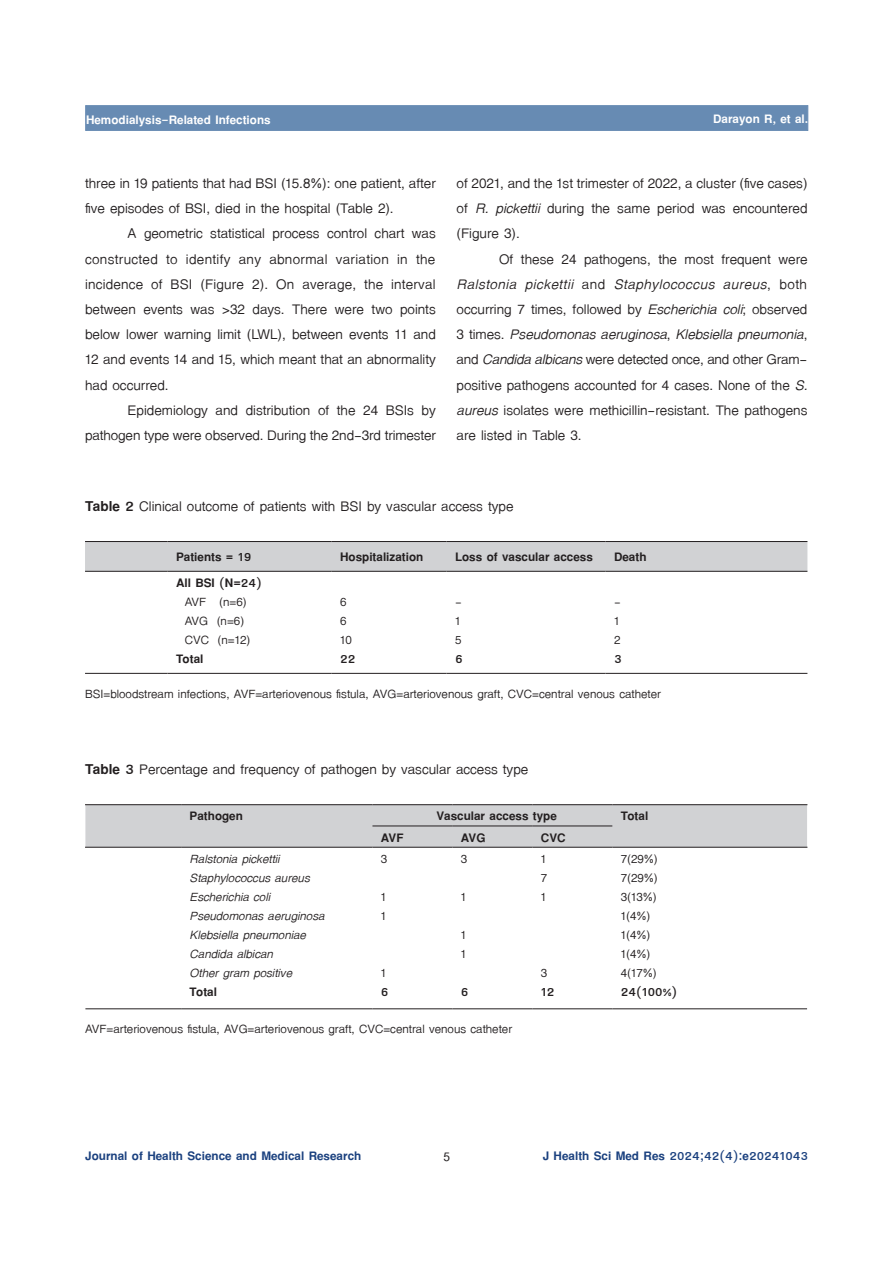
<style>
.page{position:relative;width:893px;height:1263px;background:#fff}
.page>*{position:absolute;margin:0;border:0;box-sizing:border-box;transform-origin:0 0}
.t1{font:21px/25.2px "TF Lanna";color:#231f20;text-align:justify}
.t2{font:18px "TF Lanna";color:#231f20}
.t3{font:700 18px "TF Lanna";color:#231f20}
.t4{font:italic 18px "TF Lanna";color:#231f20}
.t5{font:700 18px "TF Lanna";color:#1b417f}
.t6{font:700 18px "TF Lanna";color:#fff}
.t7{font:700 18px "Cordia UPC";color:#231f20}
.s1{font-style:italic}
.s2{font-weight:700}
</style>
<div class="page">
<div style="left:85px;top:105px;width:723px;height:26px;background:#678bb3;border:1px solid #678bb3"></div>
<div style="left:85px;top:542px;width:722px;height:29px;background:#d1d2d4"></div>
<hr style="left:85px;top:541px;width:83px;height:1px;background:#231f20">
<hr style="left:168px;top:541px;width:164px;height:1px;background:#231f20">
<hr style="left:332px;top:541px;width:114px;height:1px;background:#231f20">
<hr style="left:446px;top:541px;width:159px;height:1px;background:#231f20">
<hr style="left:605px;top:541px;width:202px;height:1px;background:#231f20">
<hr style="left:85px;top:571px;width:83px;height:1px;background:#231f20">
<hr style="left:168px;top:571px;width:164px;height:1px;background:#231f20">
<hr style="left:332px;top:571px;width:114px;height:1px;background:#231f20">
<hr style="left:446px;top:571px;width:159px;height:1px;background:#231f20">
<hr style="left:605px;top:571px;width:202px;height:1px;background:#231f20">
<hr style="left:85px;top:673px;width:83px;height:1px;background:#231f20">
<hr style="left:168px;top:673px;width:164px;height:1px;background:#231f20">
<hr style="left:332px;top:673px;width:114px;height:1px;background:#231f20">
<hr style="left:446px;top:673px;width:159px;height:1px;background:#231f20">
<hr style="left:605px;top:673px;width:202px;height:1px;background:#231f20">
<div style="left:85px;top:805px;width:722px;height:42px;background:#d1d2d4"></div>
<hr style="left:85px;top:804px;width:96px;height:1px;background:#231f20">
<hr style="left:181px;top:804px;width:191px;height:1px;background:#231f20">
<hr style="left:85px;top:847px;width:96px;height:1px;background:#231f20">
<hr style="left:181px;top:847px;width:191px;height:1px;background:#231f20">
<hr style="left:372px;top:804px;width:80px;height:1px;background:#231f20">
<hr style="left:452px;top:804px;width:80px;height:1px;background:#231f20">
<hr style="left:532px;top:804px;width:80px;height:1px;background:#231f20">
<hr style="left:612px;top:804px;width:195px;height:1px;background:#231f20">
<hr style="left:612px;top:847px;width:195px;height:1px;background:#231f20">
<hr style="left:372px;top:825px;width:80px;height:1px;background:#231f20">
<hr style="left:452px;top:825px;width:80px;height:1px;background:#231f20">
<hr style="left:532px;top:825px;width:80px;height:1px;background:#231f20">
<hr style="left:372px;top:847px;width:80px;height:1px;background:#231f20">
<hr style="left:452px;top:847px;width:80px;height:1px;background:#231f20">
<hr style="left:532px;top:847px;width:80px;height:1px;background:#231f20">
<hr style="left:85px;top:1008px;width:96px;height:1px;background:#231f20">
<hr style="left:181px;top:1008px;width:191px;height:1px;background:#231f20">
<hr style="left:372px;top:1008px;width:80px;height:1px;background:#231f20">
<hr style="left:452px;top:1008px;width:80px;height:1px;background:#231f20">
<hr style="left:532px;top:1008px;width:80px;height:1px;background:#231f20">
<hr style="left:612px;top:1008px;width:195px;height:1px;background:#231f20">
<p class="t6" style="left:86px;top:108px;width:186px">Hemodialysis-Related Infections</p>
<p class="t6" style="left:713px;top:108px;width:97px">Darayon R, et al.</p>
<p class="t1" style="left:85px;top:171px;width:352px">three in 19 patients that had BSI (15.8%): one patient, after five episodes of BSI, died in the hospital (Table 2).</p>
<p class="t1" style="left:85px;top:221px;width:352px;text-indent:43px">A geometric statistical process control chart was constructed to identify any abnormal variation in the incidence of BSI (Figure 2). On average, the interval between events was &gt;32 days. There were two points below lower warning limit (LWL), between events 11 and 12 and events 14 and 15, which meant that an abnormality had occurred.</p>
<p class="t1" style="left:85px;top:397px;width:353px;text-align:right">Epidemiology and distribution of the 24 BSIs by pathogen type were observed. During the 2nd-3rd trimester</p>
<p class="t1" style="left:457px;top:171px;width:352px">of 2021, and the 1st trimester of 2022, a cluster (five cases) of <span class="s1">R. pickettii</span> during the same period was encountered (Figure 3).</p>
<p class="t1" style="left:457px;top:246px;width:352px;text-indent:43px">Of these 24 pathogens, the most frequent were <span class="s1">Ralstonia pickettii</span> and <span class="s1">Staphylococcus aureus</span>, both occurring 7 times, followed by <span class="s1">Escherichia coli</span>; observed 3 times. <span class="s1">Pseudomonas aeruginosa</span>, <span class="s1">Klebsiella pneumonia</span>, and <span class="s1">Candida albicans</span> were detected once, and other Gram&shy;positive pathogens accounted for 4 cases. None of the <span class="s1">S. aureus</span> isolates were methicillin-resistant. The pathogens are listed in Table 3.</p>
<p class="t1" style="left:85px;top:494px;width:430px"><span class="s2">Table 2</span> Clinical outcome of patients with BSI by vascular access type</p>
<p class="t3" style="left:176px;top:546px;width:77px">Patients = 19</p>
<p class="t3" style="left:340px;top:546px;width:85px">Hospitalization</p>
<p class="t3" style="left:455px;top:546px;width:193px">Loss of vascular access Death</p>
<p class="t3" style="left:176px;top:571px;width:87px">All BSI (N=24)</p>
<p class="t2" style="left:185px;top:591px;width:63px">AVF (n=6)</p>
<p class="t2" style="left:340px;top:591px;width:8px">6</p>
<p class="t2" style="left:455px;top:591px;width:8px">-</p>
<p class="t2" style="left:614px;top:591px;width:8px">-</p>
<p class="t2" style="left:185px;top:610px;width:61px">AVG (n=6)</p>
<p class="t2" style="left:340px;top:610px;width:8px">6</p>
<p class="t2" style="left:455px;top:610px;width:7px">1</p>
<p class="t2" style="left:614px;top:610px;width:7px">1</p>
<p class="t2" style="left:185px;top:629px;width:67px">CVC (n=12)</p>
<p class="t2" style="left:340px;top:629px;width:13px">10</p>
<p class="t2" style="left:455px;top:629px;width:8px">5</p>
<p class="t2" style="left:614px;top:629px;width:8px">2</p>
<p class="t3" style="left:176px;top:648px;width:29px">Total</p>
<p class="t3" style="left:340px;top:648px;width:17px">22</p>
<p class="t3" style="left:455px;top:648px;width:9px">6</p>
<p class="t3" style="left:614px;top:648px;width:9px">3</p>
<p class="t2" style="left:85px;top:683px;width:577px">BSI=bloodstream infections, AVF=arteriovenous fistula, AVG=arteriovenous graft, CVC=central venous catheter</p>
<p class="t1" style="left:85px;top:757px;width:445px"><span class="s2">Table 3</span> Percentage and frequency of pathogen by vascular access type</p>
<p class="t3" style="left:190px;top:805px;width:55px">Pathogen</p>
<p class="t3" style="left:436px;top:805px;width:122px">Vascular access type</p>
<p class="t3" style="left:621px;top:805px;width:29px">Total</p>
<p class="t3" style="left:381px;top:826px;width:24px">AVF</p>
<p class="t3" style="left:461px;top:826px;width:26px">AVG</p>
<p class="t3" style="left:541px;top:826px;width:26px">CVC</p>
<p class="t4" style="left:190px;top:848px;width:92px">Ralstonia pickettii</p>
<p class="t2" style="left:381px;top:848px;width:8px">3</p>
<p class="t2" style="left:461px;top:848px;width:8px">3</p>
<p class="t2" style="left:541px;top:848px;width:7px">1</p>
<p class="t2" style="left:621px;top:848px;width:38px">7(29%)</p>
<p class="t4" style="left:190px;top:867px;width:122px">Staphylococcus aureus</p>
<p class="t2" style="left:541px;top:867px;width:8px">7</p>
<p class="t2" style="left:621px;top:867px;width:38px">7(29%)</p>
<p class="t4" style="left:190px;top:886px;width:82px">Escherichia coli</p>
<p class="t2" style="left:381px;top:886px;width:7px">1</p>
<p class="t2" style="left:461px;top:886px;width:7px">1</p>
<p class="t2" style="left:541px;top:886px;width:7px">1</p>
<p class="t2" style="left:621px;top:886px;width:37px">3(13%)</p>
<p class="t4" style="left:190px;top:905px;width:136px">Pseudomonas aeruginosa</p>
<p class="t2" style="left:381px;top:905px;width:7px">1</p>
<p class="t2" style="left:621px;top:905px;width:31px">1(4%)</p>
<p class="t4" style="left:190px;top:924px;width:118px">Klebsiella pneumoniae</p>
<p class="t2" style="left:461px;top:924px;width:7px">1</p>
<p class="t2" style="left:621px;top:924px;width:31px">1(4%)</p>
<p class="t4" style="left:190px;top:943px;width:85px">Candida albican</p>
<p class="t2" style="left:461px;top:943px;width:7px">1</p>
<p class="t2" style="left:621px;top:943px;width:31px">1(4%)</p>
<p class="t4" style="left:190px;top:962px;width:104px">Other gram positive</p>
<p class="t2" style="left:381px;top:962px;width:7px">1</p>
<p class="t2" style="left:541px;top:962px;width:8px">3</p>
<p class="t2" style="left:621px;top:962px;width:37px">4(17%)</p>
<p class="t3" style="left:190px;top:981px;width:29px">Total</p>
<p class="t3" style="left:381px;top:981px;width:9px">6</p>
<p class="t3" style="left:461px;top:981px;width:9px">6</p>
<p class="t3" style="left:541px;top:981px;width:15px">12</p>
<p class="t3" style="left:621px;top:981px;width:58px">24(100%)</p>
<p class="t2" style="left:85px;top:1018px;width:429px">AVF=arteriovenous fistula, AVG=arteriovenous graft, CVC=central venous catheter</p>
<p class="t5" style="left:85px;top:1145px;width:277px">Journal of Health Science and Medical Research</p>
<p class="t7" style="left:443px;top:1146px;width:8px">5</p>
<p class="t5" style="left:543px;top:1145px;width:267px">J Health Sci Med Res 2024;42(4):e20241043</p>
</div>
